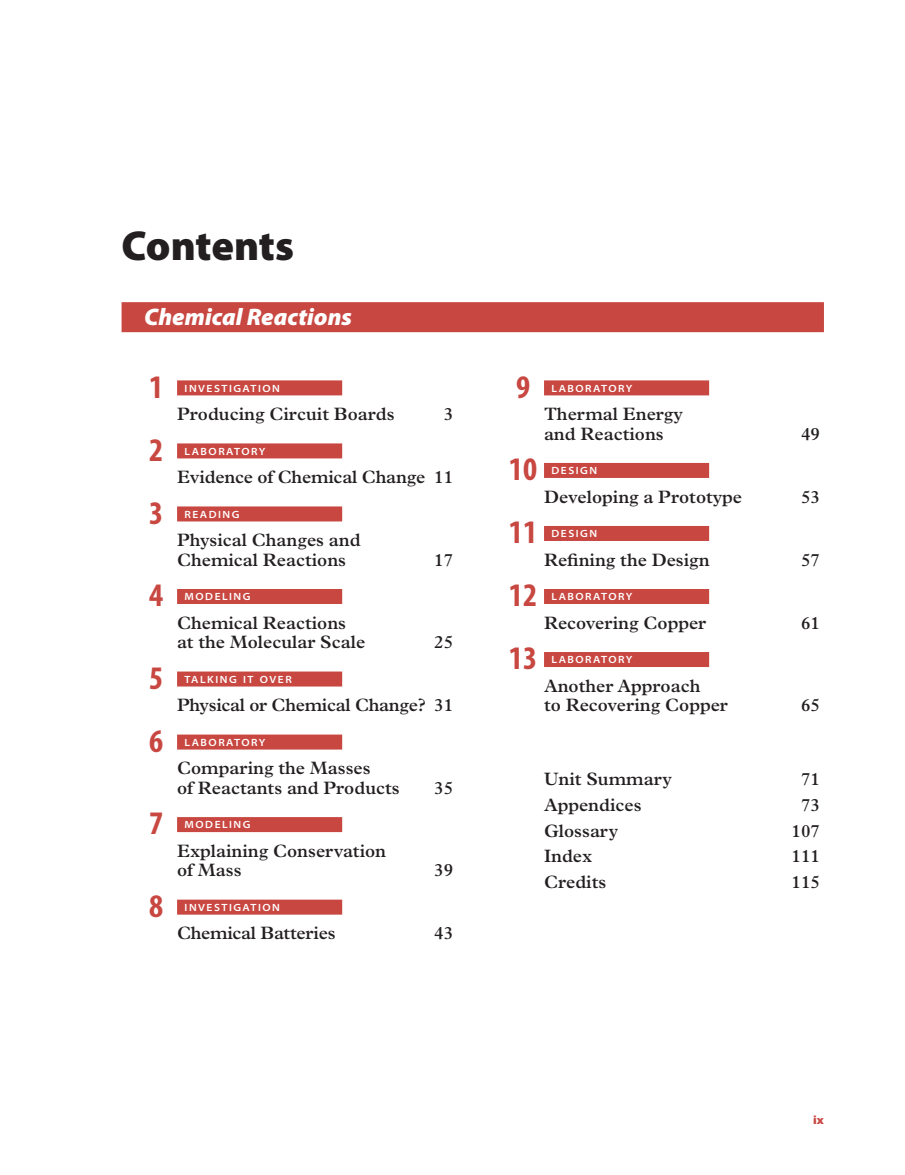
<style>
.page{position:relative;width:905px;height:1175px;background:#fff}
.page>*{position:absolute;margin:0;border:0;box-sizing:border-box;transform-origin:0 0}
.t1{font:900 42px "Myriad Pro";letter-spacing:-.005em;color:#231f20}
.t2{font:700 condensed 33px "Myriad Pro";color:#c84741}
.t3{font:italic 900 24px "Myriad Pro";color:#fff}
.t4{font:600 18px/19.5px "Plantin Std";color:#231f20}
.t5{font:900 semi-expanded 12px "Myriad Pro";color:#c84741}
.t6{font:600 semi-expanded 10.5px "Myriad Pro";letter-spacing:.145em;color:#fff}
</style>
<div class="page">
<div style="left:177px;top:380px;width:165px;height:15px;background:#c84741"></div>
<div style="left:177px;top:443px;width:165px;height:15px;background:#c84741"></div>
<div style="left:177px;top:506px;width:165px;height:15px;background:#c84741"></div>
<div style="left:177px;top:589px;width:165px;height:15px;background:#c84741"></div>
<div style="left:177px;top:671px;width:165px;height:15px;background:#c84741"></div>
<div style="left:177px;top:734px;width:165px;height:15px;background:#c84741"></div>
<div style="left:177px;top:817px;width:165px;height:15px;background:#c84741"></div>
<div style="left:177px;top:899px;width:165px;height:15px;background:#c84741"></div>
<div style="left:544px;top:380px;width:165px;height:15px;background:#c84741"></div>
<div style="left:544px;top:463px;width:165px;height:15px;background:#c84741"></div>
<div style="left:544px;top:526px;width:165px;height:15px;background:#c84741"></div>
<div style="left:544px;top:589px;width:165px;height:15px;background:#c84741"></div>
<div style="left:544px;top:652px;width:165px;height:15px;background:#c84741"></div>
<div style="left:122px;top:302px;width:702px;height:30px;background:#c84741"></div>
<h1 class="t1" style="left:122px;top:218px;width:174px">Contents</h1>
<h3 class="t3" style="left:144px;top:300px;width:209px">Chemical Reactions</h3>
<h2 class="t2" style="left:149px;top:366px;width:16px">1</h2>
<p class="t6" style="left:184px;top:381px;width:97px">INVESTIGATION</p>
<p class="t4" style="left:177px;top:404px;width:219px">Producing Circuit Boards</p>
<p class="t4" style="left:443px;top:404px;width:11px">3</p>
<h2 class="t2" style="left:149px;top:429px;width:16px">2</h2>
<p class="t6" style="left:184px;top:444px;width:82px">LABORATORY</p>
<p class="t4" style="left:177px;top:467px;width:277px">Evidence of Chemical Change 11</p>
<h2 class="t2" style="left:149px;top:492px;width:16px">3</h2>
<p class="t6" style="left:184px;top:507px;width:56px">READING</p>
<p class="t4" style="left:177px;top:530px;width:185px">Physical Changes and<br>Chemical Reactions</p>
<p class="t4" style="left:434px;top:550px;width:21px">17</p>
<h2 class="t2" style="left:149px;top:574px;width:16px">4</h2>
<p class="t6" style="left:184px;top:590px;width:67px">MODELING</p>
<p class="t4" style="left:177px;top:613px;width:190px">Chemical Reactions at the Molecular Scale</p>
<p class="t4" style="left:434px;top:632px;width:21px">25</p>
<h2 class="t2" style="left:149px;top:657px;width:16px">5</h2>
<p class="t6" style="left:184px;top:672px;width:109px">TALKING IT OVER</p>
<p class="t4" style="left:177px;top:695px;width:277px">Physical or Chemical Change? 31</p>
<h2 class="t2" style="left:149px;top:720px;width:16px">6</h2>
<p class="t6" style="left:184px;top:735px;width:82px">LABORATORY</p>
<p class="t4" style="left:177px;top:758px;width:224px">Comparing the Masses<br>of Reactants and Products</p>
<p class="t4" style="left:434px;top:778px;width:21px">35</p>
<h2 class="t2" style="left:149px;top:802px;width:16px">7</h2>
<p class="t6" style="left:184px;top:818px;width:67px">MODELING</p>
<p class="t4" style="left:177px;top:841px;width:210px">Explaining Conservation of Mass</p>
<p class="t4" style="left:434px;top:860px;width:21px">39</p>
<h2 class="t2" style="left:149px;top:885px;width:16px">8</h2>
<p class="t6" style="left:184px;top:900px;width:97px">INVESTIGATION</p>
<p class="t4" style="left:177px;top:923px;width:160px">Chemical Batteries</p>
<p class="t4" style="left:434px;top:923px;width:21px">43</p>
<h2 class="t2" style="left:516px;top:366px;width:16px">9</h2>
<p class="t6" style="left:551px;top:381px;width:82px">LABORATORY</p>
<p class="t4" style="left:544px;top:404px;width:140px">Thermal Energy and Reactions</p>
<p class="t4" style="left:801px;top:424px;width:21px">49</p>
<h2 class="t2" style="left:509px;top:448px;width:30px">10</h2>
<p class="t6" style="left:551px;top:464px;width:47px">DESIGN</p>
<p class="t4" style="left:544px;top:487px;width:200px">Developing a Prototype</p>
<p class="t4" style="left:801px;top:487px;width:21px">53</p>
<h2 class="t2" style="left:509px;top:511px;width:30px">11</h2>
<p class="t6" style="left:551px;top:527px;width:47px">DESIGN</p>
<p class="t4" style="left:544px;top:550px;width:167px">Refining the Design</p>
<p class="t4" style="left:801px;top:550px;width:21px">57</p>
<h2 class="t2" style="left:509px;top:574px;width:30px">12</h2>
<p class="t6" style="left:551px;top:590px;width:82px">LABORATORY</p>
<p class="t4" style="left:544px;top:613px;width:164px">Recovering Copper</p>
<p class="t4" style="left:801px;top:613px;width:21px">61</p>
<h2 class="t2" style="left:509px;top:637px;width:30px">13</h2>
<p class="t6" style="left:551px;top:653px;width:82px">LABORATORY</p>
<p class="t4" style="left:544px;top:676px;width:185px">Another Approach<br>to Recovering Copper</p>
<p class="t4" style="left:801px;top:695px;width:21px">65</p>
<p class="t4" style="left:544px;top:769px;width:129px">Unit Summary</p>
<p class="t4" style="left:801px;top:769px;width:21px">71</p>
<p class="t4" style="left:544px;top:795px;width:99px">Appendices</p>
<p class="t4" style="left:801px;top:795px;width:21px">73</p>
<p class="t4" style="left:544px;top:820px;width:76px">Glossary</p>
<p class="t4" style="left:791px;top:820px;width:30px">107</p>
<p class="t4" style="left:544px;top:846px;width:50px">Index</p>
<p class="t4" style="left:791px;top:846px;width:30px">111</p>
<p class="t4" style="left:544px;top:872px;width:64px">Credits</p>
<p class="t4" style="left:791px;top:872px;width:30px">115</p>
<p class="t5" style="left:813px;top:1111px;width:12px">ix</p>
</div>
